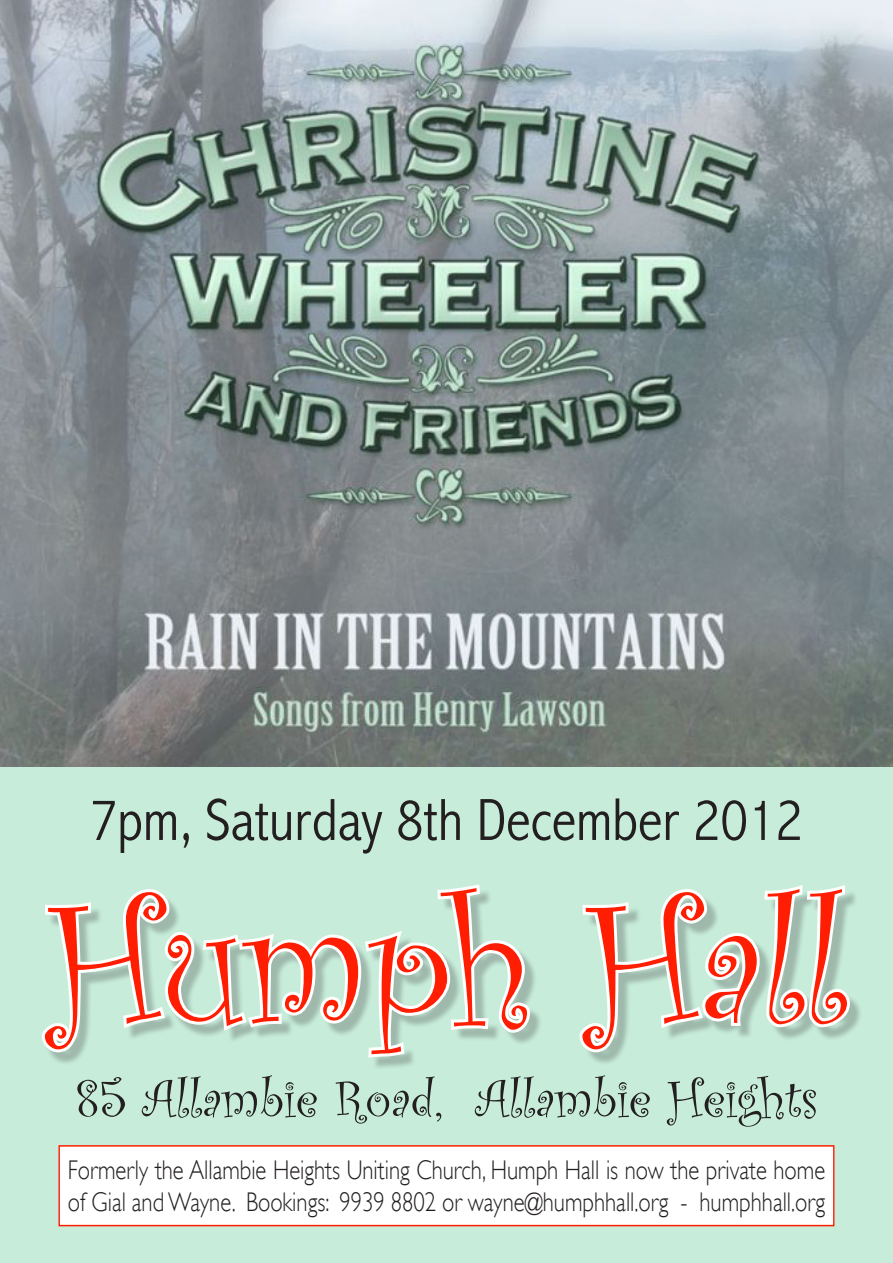
<style>
.page{position:relative;width:893px;height:1263px;background:#fff}
.page>*{position:absolute;margin:0;border:0;box-sizing:border-box;transform-origin:0 0}
.t1{font:175.5px "Curlz";color:#ff1e02}
.t2{font:300 condensed 60px "Abadi";color:#231f20}
.t3{font:54px "Curlz";color:#231f20}
.t4{font:300 27px/32.4px "Gill Sans";color:#231f20;scale:.84 1}
</style>
<div class="page">
<div style="left:0;top:766px;width:893px;height:497px;background:#c7ecda"></div>
<svg style="left:42px;top:884px;width:492px;height:177px"></svg>
<svg style="left:579px;top:885px;width:274px;height:171px"></svg>
<div style="left:59px;top:1146px;width:775px;height:79px;background:#fff"></div>
<div style="left:58px;top:1145px;width:776px;height:81px;border:1px solid #ff1e02"></div>
<img style="left:0;top:0;width:893px;height:766px">
<p class="t2" style="left:90px;top:785px;width:714px">7pm, Saturday 8th December 2012</p>
<p class="t1" style="left:46px;top:839px;width:802px">Humph Hall</p>
<p class="t3" style="left:75px;top:1061px;width:744px">85 Allambie Road, Allambie Heights</p>
<p class="t4" style="left:68px;top:1152px;width:903px">Formerly the Allambie Heights Uniting Church, Humph Hall is now the private home of Gial and Wayne. Bookings: 9939 8802 or wayne@humphhall.org - humphhall.org</p>
</div>
